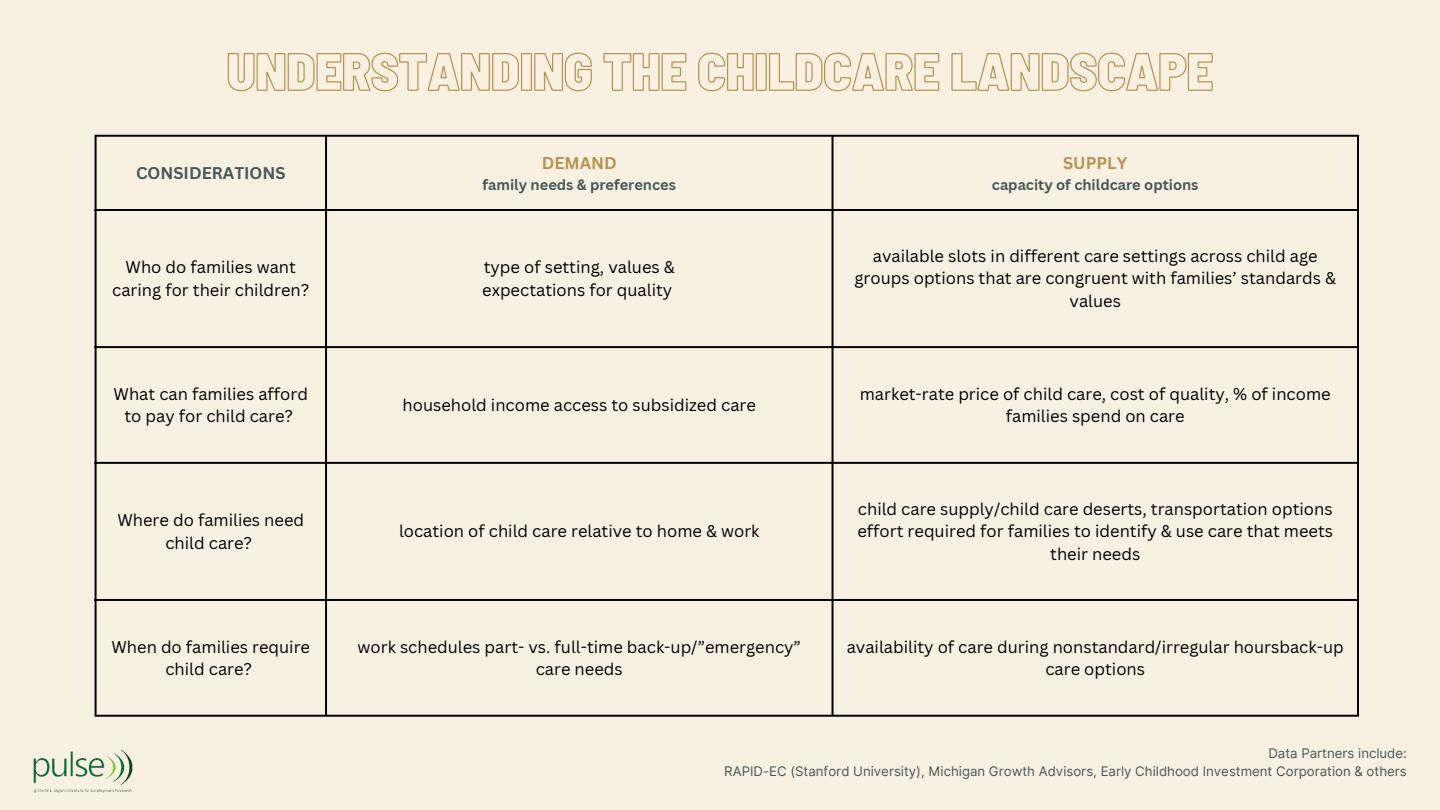
<style>
.page{position:relative;width:1440px;height:810px;background:#f8f1e2}
.page>*{position:absolute;margin:0;border:0;box-sizing:border-box;transform-origin:0 0}
.t1{font:16.6px/22.5px "Canva Sans";color:#000;text-align:center}
.t2{font:700 16.6px "Canva Sans";color:#45595a}
.t3{font:700 16.6px "Canva Sans";color:#b69352}
.t4{font:700 14.6px "Canva Sans";color:#45595a}
.t5{font:13.2px "Inter";color:#45595a}
</style>
<div class="page">
<hr style="left:95px;top:137px;width:2px;height:578px;background:#000">
<hr style="left:325px;top:137px;width:2px;height:578px;background:#000">
<hr style="left:832px;top:137px;width:2px;height:578px;background:#000">
<hr style="left:1357px;top:137px;width:2px;height:578px;background:#000">
<hr style="left:95px;top:135px;width:1264px;height:2px;background:#000">
<hr style="left:95px;top:209px;width:1264px;height:2px;background:#000">
<hr style="left:95px;top:346px;width:1264px;height:2px;background:#000">
<hr style="left:95px;top:462px;width:1264px;height:2px;background:#000">
<hr style="left:95px;top:599px;width:1264px;height:2px;background:#000">
<hr style="left:95px;top:715px;width:1264px;height:2px;background:#000">
<svg style="left:227px;top:52px;width:986px;height:40px"></svg>
<img style="left:33px;top:749px;width:100px;height:44px">
<p class="t2" style="left:136px;top:161px;width:151px">CONSIDERATIONS</p>
<p class="t3" style="left:542px;top:151px;width:77px">DEMAND</p>
<p class="t4" style="left:483px;top:174px;width:195px">family needs &amp; preferences</p>
<p class="t1" style="left:112px;top:256px;width:199px">Who do families want caring for their children?</p>
<p class="t1" style="left:484px;top:256px;width:192px">type of setting, values &amp;</p>
<p class="t1" style="left:482px;top:278px;width:192px">expectations for quality</p>
<p class="t3" style="left:1063px;top:151px;width:66px">SUPPLY</p>
<p class="t4" style="left:992px;top:174px;width:208px">capacity of childcare options</p>
<p class="t1" style="left:855px;top:244px;width:483px">available slots in different care settings across child age groups options that are congruent with families’ standards &amp; values</p>
<p class="t1" style="left:114px;top:382px;width:196px">What can families afford to pay for child care?</p>
<p class="t1" style="left:403px;top:393px;width:355px">household income access to subsidized care</p>
<p class="t1" style="left:860px;top:382px;width:473px">market-rate price of child care, cost of quality, % of income families spend on care</p>
<p class="t1" style="left:117px;top:508px;width:188px">Where do families need child care?</p>
<p class="t1" style="left:399px;top:520px;width:362px">location of child care relative to home &amp; work</p>
<p class="t1" style="left:857px;top:497px;width:477px">child care supply/child care deserts, transportation options effort required for families to identify &amp; use care that meets their needs</p>
<p class="t1" style="left:112px;top:635px;width:200px">When do families require child care?</p>
<p class="t1" style="left:358px;top:635px;width:445px">work schedules part- vs. full-time back-up/”emergency” care needs</p>
<p class="t1" style="left:847px;top:635px;width:498px">availability of care during nonstandard/irregular hoursback-up care options</p>
<p class="t5" style="left:1268px;top:746px;width:140px">Data Partners include:</p>
<p class="t5" style="left:724px;top:764px;width:684px">RAPID-EC (Stanford University), Michigan Growth Advisors, Early Childhood Investment Corporation &amp; others</p>
</div>
